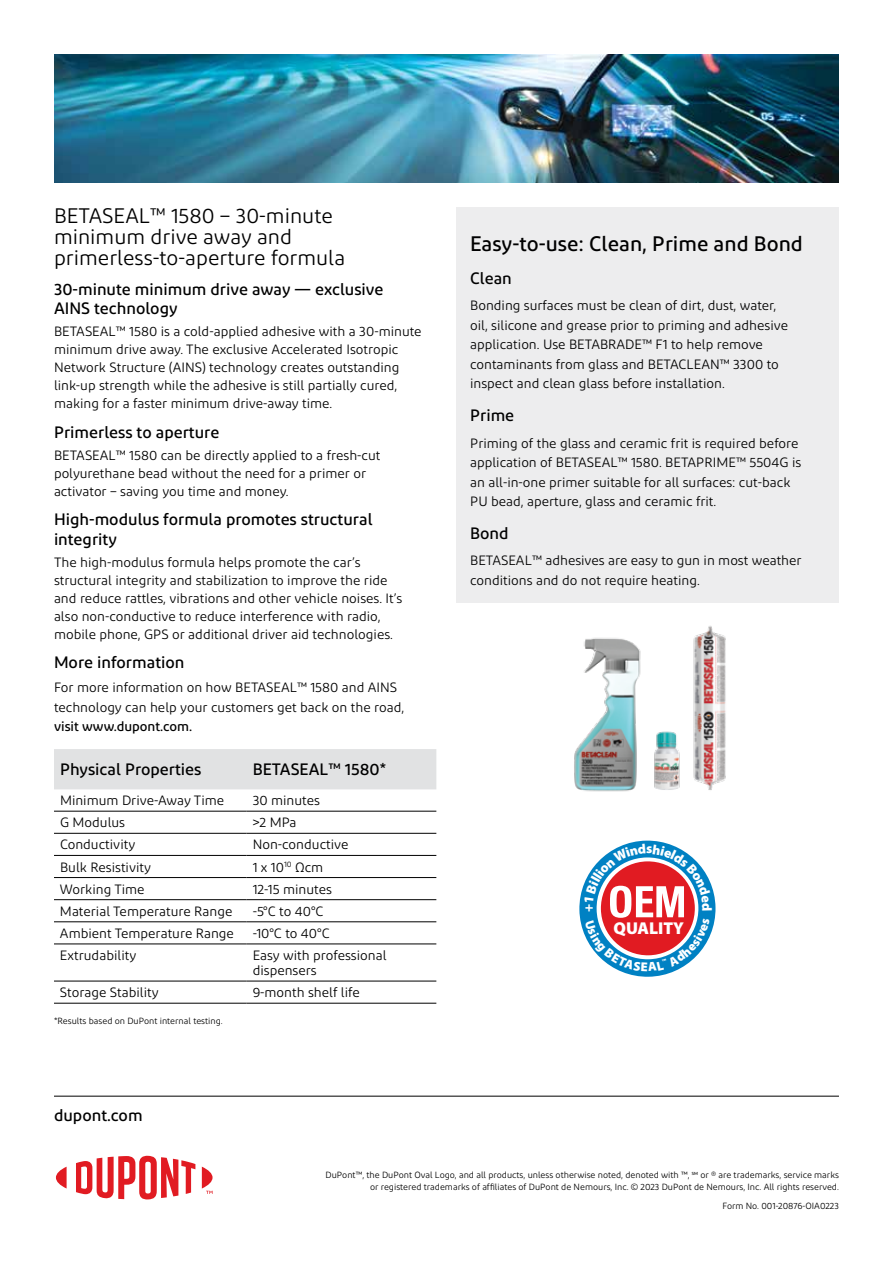
<style>
.page{position:relative;width:893px;height:1263px;background:#fff}
.page>*{position:absolute;margin:0;border:0;box-sizing:border-box;transform-origin:0 0}
.t1{font:21px/21px "Diodrum";color:#000}
.t2{font:500 21px "Diodrum";color:#000}
.t3{font:900 17.25px "Myriad Pro";color:#fff}
.t4{font:500 16.5px/19.5px "Diodrum";color:#000}
.t5{font:900 13.65px "Myriad Pro";color:#fff}
.t6{font:13.5px/18px "Diodrum";color:#000}
.t7{font:500 13.5px "Diodrum";color:#000}
.t8{font:9px/12px "Diodrum";color:#000;text-align:right}
</style>
<div class="page">
<img style="left:574px;top:626px;width:152px;height:166px">
<img style="left:55px;top:54px;width:784px;height:128px">
<div style="left:54px;top:749px;width:382px;height:40px;background:#e1e2e3"></div>
<hr style="left:54px;top:811px;width:193px;height:1px;background:#000">
<hr style="left:247px;top:811px;width:189px;height:1px;background:#000">
<hr style="left:54px;top:833px;width:193px;height:1px;background:#000">
<hr style="left:247px;top:833px;width:189px;height:1px;background:#000">
<hr style="left:54px;top:855px;width:193px;height:1px;background:#000">
<hr style="left:247px;top:855px;width:189px;height:1px;background:#000">
<hr style="left:54px;top:877px;width:193px;height:1px;background:#000">
<hr style="left:247px;top:877px;width:189px;height:1px;background:#000">
<hr style="left:54px;top:899px;width:193px;height:1px;background:#000">
<hr style="left:247px;top:899px;width:189px;height:1px;background:#000">
<hr style="left:54px;top:921px;width:193px;height:1px;background:#000">
<hr style="left:247px;top:921px;width:189px;height:1px;background:#000">
<hr style="left:54px;top:943px;width:193px;height:1px;background:#000">
<hr style="left:247px;top:943px;width:189px;height:1px;background:#000">
<hr style="left:54px;top:981px;width:193px;height:1px;background:#000">
<hr style="left:247px;top:981px;width:189px;height:1px;background:#000">
<hr style="left:54px;top:1003px;width:193px;height:1px;background:#000">
<hr style="left:247px;top:1003px;width:189px;height:1px;background:#000">
<div style="left:457px;top:208px;width:382px;height:395px;background:#ededee"></div>
<svg style="left:56px;top:1167px;width:11px;height:21px"></svg>
<svg style="left:76px;top:1155px;width:119px;height:45px"></svg>
<svg style="left:202px;top:1167px;width:11px;height:27px"></svg>
<hr style="left:54px;top:1096px;width:785px;height:1px;background:#000">
<svg style="left:579px;top:840px;width:137px;height:137px"></svg>
<h1 class="t1" style="left:54px;top:205px;width:293px">BETASEAL™ 1580 – 30-minute minimum drive away and primerless-to-aperture formula</h1>
<p class="t4" style="left:54px;top:279px;width:331px">30-minute minimum drive away — exclusive<br>AINS technology</p>
<p class="t6" style="left:54px;top:322px;width:369px">BETASEAL™ 1580 is a cold-applied adhesive with a 30-minute minimum drive away. The exclusive Accelerated Isotropic Network Structure (AINS) technology creates outstanding link-up strength while the adhesive is still partially cured, making for a faster minimum drive-away time.</p>
<p class="t4" style="left:54px;top:422px;width:167px">Primerless to aperture</p>
<p class="t6" style="left:54px;top:446px;width:328px">BETASEAL™ 1580 can be directly applied to a fresh-cut polyurethane bead without the need for a primer or activator – saving you time and money.</p>
<p class="t4" style="left:54px;top:509px;width:320px">High-modulus formula promotes structural integrity</p>
<p class="t6" style="left:54px;top:553px;width:350px">The high-modulus formula helps promote the car’s structural integrity and stabilization to improve the ride and reduce rattles, vibrations and other vehicle noises. It’s also non-conductive to reduce interference with radio, mobile phone, GPS or additional driver aid technologies.</p>
<p class="t4" style="left:54px;top:652px;width:132px">More information</p>
<p class="t6" style="left:54px;top:677px;width:352px;line-height:19.5px">For more information on how BETASEAL™ 1580 and AINS technology can help your customers get back on the road,</p>
<p class="t7" style="left:54px;top:718px;width:140px">visit www.dupont.com.</p>
<p class="t4" style="left:60px;top:759px;width:143px">Physical Properties</p>
<p class="t4" style="left:253px;top:759px;width:135px">BETASEAL™ 1580*</p>
<p class="t6" style="left:60px;top:791px;width:166px">Minimum Drive-Away Time</p>
<p class="t6" style="left:253px;top:791px;width:69px">30 minutes</p>
<p class="t6" style="left:60px;top:813px;width:67px">G Modulus</p>
<p class="t6" style="left:253px;top:813px;width:45px">&gt;2 MPa</p>
<p class="t6" style="left:60px;top:835px;width:77px">Conductivity</p>
<p class="t6" style="left:253px;top:835px;width:97px">Non-conductive</p>
<p class="t6" style="left:60px;top:857px;width:93px">Bulk Resistivity</p>
<p class="t6" style="left:253px;top:857px;width:72px">1 x 10<sup>10</sup> Ωcm</p>
<p class="t6" style="left:60px;top:880px;width:86px">Working Time</p>
<p class="t6" style="left:253px;top:880px;width:81px">12-15 minutes</p>
<p class="t6" style="left:60px;top:902px;width:174px">Material Temperature Range</p>
<p class="t6" style="left:253px;top:902px;width:72px">-5°C to 40°C</p>
<p class="t6" style="left:60px;top:924px;width:175px">Ambient Temperature Range</p>
<p class="t6" style="left:253px;top:924px;width:79px">-10°C to 40°C</p>
<p class="t6" style="left:60px;top:946px;width:78px">Extrudability</p>
<p class="t6" style="left:253px;top:948px;width:135px;line-height:15px">Easy with professional dispensers</p>
<p class="t6" style="left:60px;top:983px;width:100px">Storage Stability</p>
<p class="t6" style="left:253px;top:983px;width:109px">9-month shelf life</p>
<p class="t8" style="left:54px;top:1015px;width:170px">*Results based on DuPont internal testing.</p>
<p class="t4" style="left:54px;top:1105px;width:90px">dupont.com</p>
<h1 class="t2" style="left:470px;top:231px;width:334px">Easy-to-use: Clean, Prime and Bond</h1>
<p class="t4" style="left:470px;top:268px;width:43px">Clean</p>
<p class="t6" style="left:470px;top:296px;width:319px;line-height:19.5px">Bonding surfaces must be clean of dirt, dust, water, oil, silicone and grease prior to priming and adhesive application. Use BETABRADE™ F1 to help remove contaminants from glass and BETACLEAN™ 3300 to inspect and clean glass before installation.</p>
<p class="t4" style="left:470px;top:405px;width:46px">Prime</p>
<p class="t6" style="left:470px;top:433px;width:333px;line-height:19.5px">Priming of the glass and ceramic frit is required before application of BETASEAL™ 1580. BETAPRIME™ 5504G is an all-in-one primer suitable for all surfaces: cut-back PU bead, aperture, glass and ceramic frit.</p>
<p class="t4" style="left:470px;top:523px;width:40px">Bond</p>
<p class="t6" style="left:470px;top:551px;width:333px;line-height:19.5px">BETASEAL™ adhesives are easy to gun in most weather conditions and do not require heating.</p>
<p class="t5" style="left:579px;top:912px;width:10px;rotate:-90deg">+</p>
<p class="t3" style="left:613px;top:917px;width:72px">QUALITY</p>
<p class="t8" style="left:326px;top:1169px;width:515px">DuPont™, the DuPont Oval Logo, and all products, unless otherwise noted, denoted with ™, <sup>SM</sup> or ® are trademarks, service marks or registered trademarks of affiliates of DuPont de Nemours, Inc. © 2023 DuPont de Nemours, Inc. All rights reserved.</p>
<p class="t8" style="left:722px;top:1200px;width:118px">Form No. 001-20876-OIA0223</p>
</div>
